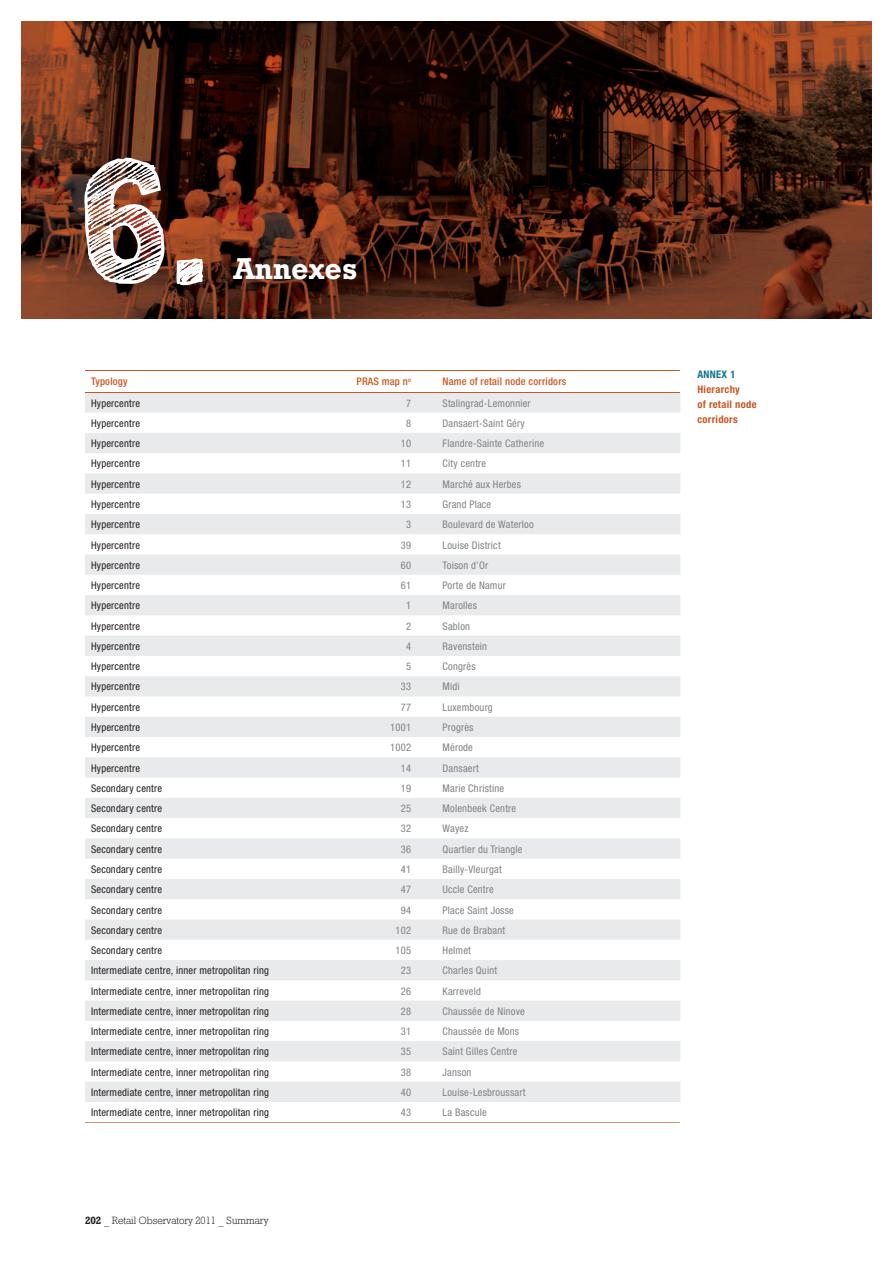
<style>
.page{position:relative;width:893px;height:1263px;background:#fff}
.page>*{position:absolute;margin:0;border:0;box-sizing:border-box;transform-origin:0 0}
.t1{font:700 180px "Sketch Block";color:#fff}
.t2{font:30px "Geometric Slab 712 BT Bold A";letter-spacing:.02em;color:#fff}
.t3{font:condensed 10.5px "Helvetica Neue";letter-spacing:.02em;color:#231f20}
.t4{font:condensed 10.5px "Helvetica Neue";letter-spacing:.02em;color:#808285}
.t5{font:500 condensed 10.5px "Helvetica Neue";letter-spacing:.02em;color:#c85723}
.t6{font:10.5px "Geometric Slab 712 BT Light A";color:#231f20}
.t7{font:700 condensed 10.5px/15px "Helvetica Neue";letter-spacing:.03em;color:#c85723}
.t8{font:700 condensed 10.5px "Helvetica Neue";letter-spacing:.03em;color:#13748f}
.s1{font-family:"Geometric Slab 712 BT Bold A"}
</style>
<div class="page">
<svg style="left:85px;top:393px;width:595px;height:709px;fill:#edeeee"></svg>
<hr style="left:85px;top:371px;width:238px;height:1px;background:#c85723">
<hr style="left:323px;top:371px;width:114px;height:1px;background:#c85723">
<hr style="left:437px;top:371px;width:243px;height:1px;background:#c85723">
<hr style="left:85px;top:392px;width:238px;height:1px;background:#c85723">
<hr style="left:323px;top:392px;width:114px;height:1px;background:#c85723">
<hr style="left:437px;top:392px;width:243px;height:1px;background:#c85723">
<hr style="left:85px;top:1122px;width:238px;height:1px;background:#dc9169">
<hr style="left:323px;top:1122px;width:114px;height:1px;background:#dc9169">
<hr style="left:437px;top:1122px;width:243px;height:1px;background:#dc9169">
<img style="left:21px;top:21px;width:851px;height:298px">
<h1 class="t1" style="left:78px;top:111px;width:131px">6.</h1>
<h2 class="t2" style="left:234px;top:251px;width:125px">Annexes</h2>
<p class="t5" style="left:91px;top:375px;width:38px">Typology</p>
<p class="t5" style="left:357px;top:375px;width:56px">PRAS map n<sup>o</sup></p>
<p class="t5" style="left:443px;top:375px;width:125px">Name of retail node corridors</p>
<p class="t3" style="left:91px;top:397px;width:51px">Hypercentre</p>
<p class="t4" style="left:406px;top:397px;width:7px">7</p>
<p class="t4" style="left:443px;top:397px;width:90px">Stalingrad-Lemonnier</p>
<p class="t3" style="left:91px;top:417px;width:51px">Hypercentre</p>
<p class="t4" style="left:406px;top:417px;width:7px">8</p>
<p class="t4" style="left:443px;top:417px;width:84px">Dansaert-Saint Géry</p>
<p class="t3" style="left:91px;top:437px;width:51px">Hypercentre</p>
<p class="t4" style="left:401px;top:437px;width:12px">10</p>
<p class="t4" style="left:443px;top:437px;width:103px">Flandre-Sainte Catherine</p>
<p class="t3" style="left:91px;top:458px;width:51px">Hypercentre</p>
<p class="t4" style="left:401px;top:458px;width:12px">11</p>
<p class="t4" style="left:443px;top:458px;width:45px">City centre</p>
<p class="t3" style="left:91px;top:478px;width:51px">Hypercentre</p>
<p class="t4" style="left:401px;top:478px;width:12px">12</p>
<p class="t4" style="left:443px;top:478px;width:80px">Marché aux Herbes</p>
<p class="t3" style="left:91px;top:498px;width:51px">Hypercentre</p>
<p class="t4" style="left:401px;top:498px;width:12px">13</p>
<p class="t4" style="left:443px;top:498px;width:50px">Grand Place</p>
<p class="t3" style="left:91px;top:518px;width:51px">Hypercentre</p>
<p class="t4" style="left:406px;top:518px;width:7px">3</p>
<p class="t4" style="left:443px;top:518px;width:93px">Boulevard de Waterloo</p>
<p class="t3" style="left:91px;top:539px;width:51px">Hypercentre</p>
<p class="t4" style="left:401px;top:539px;width:12px">39</p>
<p class="t4" style="left:443px;top:539px;width:60px">Louise District</p>
<p class="t3" style="left:91px;top:559px;width:51px">Hypercentre</p>
<p class="t4" style="left:401px;top:559px;width:12px">60</p>
<p class="t4" style="left:443px;top:559px;width:47px">Toison d'Or</p>
<p class="t3" style="left:91px;top:579px;width:51px">Hypercentre</p>
<p class="t4" style="left:401px;top:579px;width:12px">61</p>
<p class="t4" style="left:443px;top:579px;width:65px">Porte de Namur</p>
<p class="t3" style="left:91px;top:600px;width:51px">Hypercentre</p>
<p class="t4" style="left:406px;top:600px;width:7px">1</p>
<p class="t4" style="left:443px;top:600px;width:36px">Marolles</p>
<p class="t3" style="left:91px;top:620px;width:51px">Hypercentre</p>
<p class="t4" style="left:406px;top:620px;width:7px">2</p>
<p class="t4" style="left:443px;top:620px;width:29px">Sablon</p>
<p class="t3" style="left:91px;top:640px;width:51px">Hypercentre</p>
<p class="t4" style="left:406px;top:640px;width:7px">4</p>
<p class="t4" style="left:443px;top:640px;width:46px">Ravenstein</p>
<p class="t3" style="left:91px;top:660px;width:51px">Hypercentre</p>
<p class="t4" style="left:406px;top:660px;width:7px">5</p>
<p class="t4" style="left:443px;top:660px;width:35px">Congrès</p>
<p class="t3" style="left:91px;top:681px;width:51px">Hypercentre</p>
<p class="t4" style="left:401px;top:681px;width:12px">33</p>
<p class="t4" style="left:443px;top:681px;width:19px">Midi</p>
<p class="t3" style="left:91px;top:701px;width:51px">Hypercentre</p>
<p class="t4" style="left:401px;top:701px;width:12px">77</p>
<p class="t4" style="left:443px;top:701px;width:52px">Luxembourg</p>
<p class="t3" style="left:91px;top:721px;width:51px">Hypercentre</p>
<p class="t4" style="left:390px;top:721px;width:22px">1001</p>
<p class="t4" style="left:443px;top:721px;width:32px">Progrès</p>
<p class="t3" style="left:91px;top:741px;width:51px">Hypercentre</p>
<p class="t4" style="left:390px;top:741px;width:22px">1002</p>
<p class="t4" style="left:443px;top:741px;width:32px">Mérode</p>
<p class="t3" style="left:91px;top:762px;width:51px">Hypercentre</p>
<p class="t4" style="left:401px;top:762px;width:12px">14</p>
<p class="t4" style="left:443px;top:762px;width:38px">Dansaert</p>
<p class="t3" style="left:91px;top:782px;width:73px">Secondary centre</p>
<p class="t4" style="left:401px;top:782px;width:12px">19</p>
<p class="t4" style="left:443px;top:782px;width:63px">Marie Christine</p>
<p class="t3" style="left:91px;top:802px;width:73px">Secondary centre</p>
<p class="t4" style="left:401px;top:802px;width:12px">25</p>
<p class="t4" style="left:443px;top:802px;width:75px">Molenbeek Centre</p>
<p class="t3" style="left:91px;top:823px;width:73px">Secondary centre</p>
<p class="t4" style="left:401px;top:823px;width:12px">32</p>
<p class="t4" style="left:443px;top:823px;width:27px">Wayez</p>
<p class="t3" style="left:91px;top:843px;width:73px">Secondary centre</p>
<p class="t4" style="left:401px;top:843px;width:12px">36</p>
<p class="t4" style="left:443px;top:843px;width:81px">Quartier du Triangle</p>
<p class="t3" style="left:91px;top:863px;width:73px">Secondary centre</p>
<p class="t4" style="left:401px;top:863px;width:12px">41</p>
<p class="t4" style="left:443px;top:863px;width:61px">Bailly-Vleurgat</p>
<p class="t3" style="left:91px;top:883px;width:73px">Secondary centre</p>
<p class="t4" style="left:401px;top:883px;width:12px">47</p>
<p class="t4" style="left:443px;top:883px;width:53px">Uccle Centre</p>
<p class="t3" style="left:91px;top:904px;width:73px">Secondary centre</p>
<p class="t4" style="left:401px;top:904px;width:12px">94</p>
<p class="t4" style="left:443px;top:904px;width:73px">Place Saint Josse</p>
<p class="t3" style="left:91px;top:924px;width:73px">Secondary centre</p>
<p class="t4" style="left:395px;top:924px;width:17px">102</p>
<p class="t4" style="left:443px;top:924px;width:64px">Rue de Brabant</p>
<p class="t3" style="left:91px;top:944px;width:73px">Secondary centre</p>
<p class="t4" style="left:395px;top:944px;width:17px">105</p>
<p class="t4" style="left:443px;top:944px;width:30px">Helmet</p>
<p class="t3" style="left:91px;top:964px;width:180px">Intermediate centre, inner metropolitan ring</p>
<p class="t4" style="left:401px;top:964px;width:12px">23</p>
<p class="t4" style="left:443px;top:964px;width:56px">Charles Quint</p>
<p class="t3" style="left:91px;top:985px;width:180px">Intermediate centre, inner metropolitan ring</p>
<p class="t4" style="left:401px;top:985px;width:12px">26</p>
<p class="t4" style="left:443px;top:985px;width:40px">Karreveld</p>
<p class="t3" style="left:91px;top:1005px;width:180px">Intermediate centre, inner metropolitan ring</p>
<p class="t4" style="left:401px;top:1005px;width:12px">28</p>
<p class="t4" style="left:443px;top:1005px;width:84px">Chaussée de Ninove</p>
<p class="t3" style="left:91px;top:1025px;width:180px">Intermediate centre, inner metropolitan ring</p>
<p class="t4" style="left:401px;top:1025px;width:12px">31</p>
<p class="t4" style="left:443px;top:1025px;width:78px">Chaussée de Mons</p>
<p class="t3" style="left:91px;top:1046px;width:180px">Intermediate centre, inner metropolitan ring</p>
<p class="t4" style="left:401px;top:1046px;width:12px">35</p>
<p class="t4" style="left:443px;top:1046px;width:76px">Saint Gilles Centre</p>
<p class="t3" style="left:91px;top:1066px;width:180px">Intermediate centre, inner metropolitan ring</p>
<p class="t4" style="left:401px;top:1066px;width:12px">38</p>
<p class="t4" style="left:443px;top:1066px;width:30px">Janson</p>
<p class="t3" style="left:91px;top:1086px;width:180px">Intermediate centre, inner metropolitan ring</p>
<p class="t4" style="left:401px;top:1086px;width:12px">40</p>
<p class="t4" style="left:443px;top:1086px;width:84px">Louise-Lesbroussart</p>
<p class="t3" style="left:91px;top:1106px;width:180px">Intermediate centre, inner metropolitan ring</p>
<p class="t4" style="left:401px;top:1106px;width:12px">43</p>
<p class="t4" style="left:443px;top:1106px;width:46px">La Bascule</p>
<p class="t6" style="left:85px;top:1214px;width:185px"><span class="s1">202</span> _ Retail Observatory 2011 _ Summary</p>
<p class="t8" style="left:697px;top:368px;width:40px">ANNEX 1</p>
<p class="t7" style="left:697px;top:382px;width:61px">Hierarchy<br>of retail node corridors</p>
</div>
